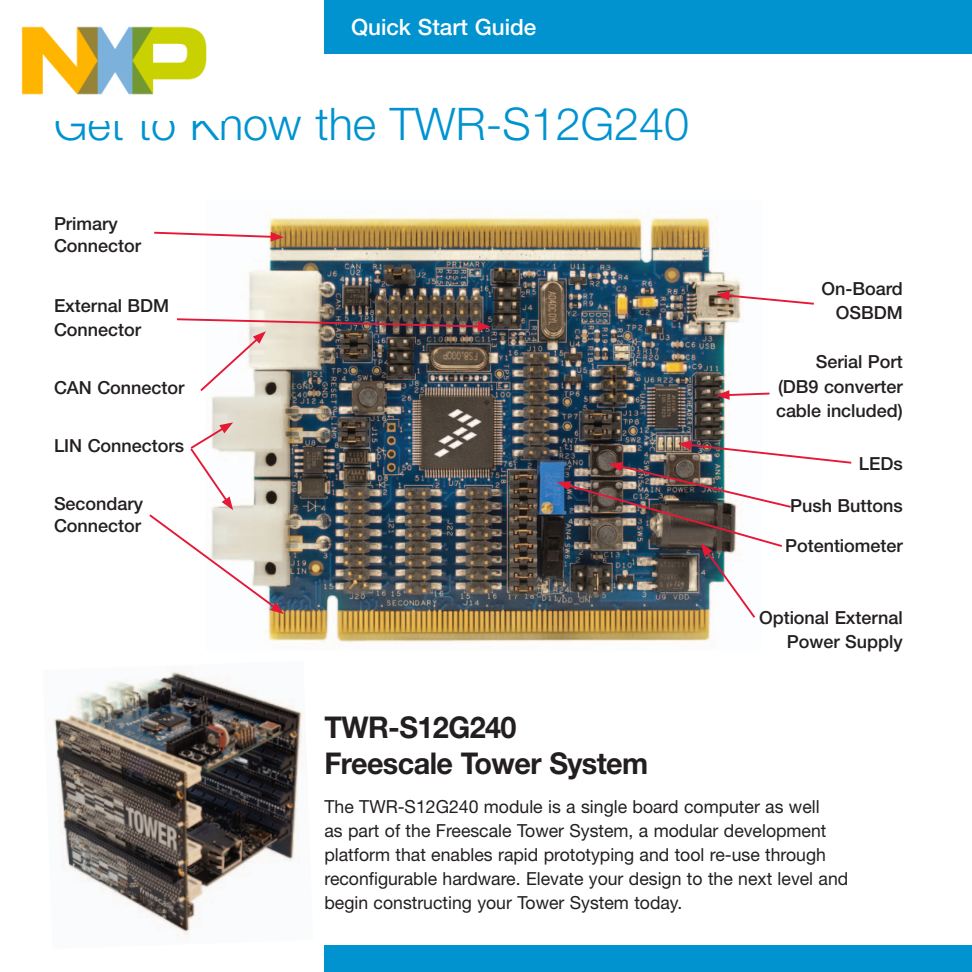
<style>
.page{position:relative;width:972px;height:972px;background:#fff}
.page>*{position:absolute;margin:0;border:0;box-sizing:border-box;transform-origin:0 0}
.t1{font:300 45px "Helvetica Neue LT Pro";color:#0093d0}
.t2{font:700 30px/36px "Helvetica Neue LT Pro";letter-spacing:-.02em;color:#231f20;scale:.96 1}
.t3{font:500 22.5px "Helvetica Neue LT Pro";color:#fff}
.t4{font:18px/24px "Helvetica Neue LT Pro";color:#231f20}
.t5{font:500 18px/24.3px "Helvetica Neue LT Pro";color:#231f20}
</style>
<div class="page">
<div style="left:324px;top:0;width:648px;height:54px;background:#0093d0"></div>
<div style="left:324px;top:945px;width:648px;height:27px;background:#0093d0"></div>
<img style="left:53px;top:668px;width:250px;height:271px">
<img style="left:211px;top:217px;width:532px;height:425px">
<svg style="left:716px;top:291px;width:98px;height:15px"></svg>
<svg style="left:716px;top:390px;width:54px;height:10px"></svg>
<img style="left:557px;top:440px;width:295px;height:180px">
<svg style="left:154px;top:231px;width:130px;height:11px"></svg>
<img style="left:176px;top:317px;width:315px;height:76px">
<svg style="left:149px;top:422px;width:135px;height:192px"></svg>
<img style="left:21px;top:26px;width:186px;height:69px">
<p class="t3" style="left:351px;top:13px;width:187px">Quick Start Guide</p>
<h1 class="t1" style="left:54px;top:97px;width:637px">Get to Know the TWR-S12G240</h1>
<p class="t5" style="left:54px;top:213px;width:89px;line-height:21.6px">Primary<br>Connector</p>
<p class="t5" style="left:54px;top:293px;width:117px">External BDM<br>Connector</p>
<p class="t5" style="left:54px;top:376px;width:132px">CAN Connector</p>
<p class="t5" style="left:54px;top:434px;width:132px">LIN Connectors</p>
<p class="t5" style="left:54px;top:493px;width:91px;line-height:21.6px">Secondary<br>Connector</p>
<p class="t5" style="left:822px;top:276px;width:83px;text-align:right">On-Board<br>OSBDM</p>
<p class="t5" style="left:776px;top:350px;width:128px;text-align:justify;text-indent:40px">Serial Port (DB9 converter cable included)</p>
<p class="t5" style="left:859px;top:451px;width:45px">LEDs</p>
<p class="t5" style="left:790px;top:493px;width:114px">Push Buttons</p>
<p class="t5" style="left:785px;top:534px;width:119px">Potentiometer</p>
<p class="t5" style="left:759px;top:605px;width:145px;text-align:right">Optional External<br>Power Supply</p>
<h2 class="t2" style="left:324px;top:709px;width:339px">TWR-S12G240<br>Freescale Tower System</h2>
<p class="t4" style="left:324px;top:794px;width:525px">The TWR-S12G240 module is a single board computer as well<br>as part of the Freescale Tower System, a modular development platform that enables rapid prototyping and tool re-use through reconfigurable hardware. Elevate your design to the next level and begin constructing your Tower System today.</p>
</div>
